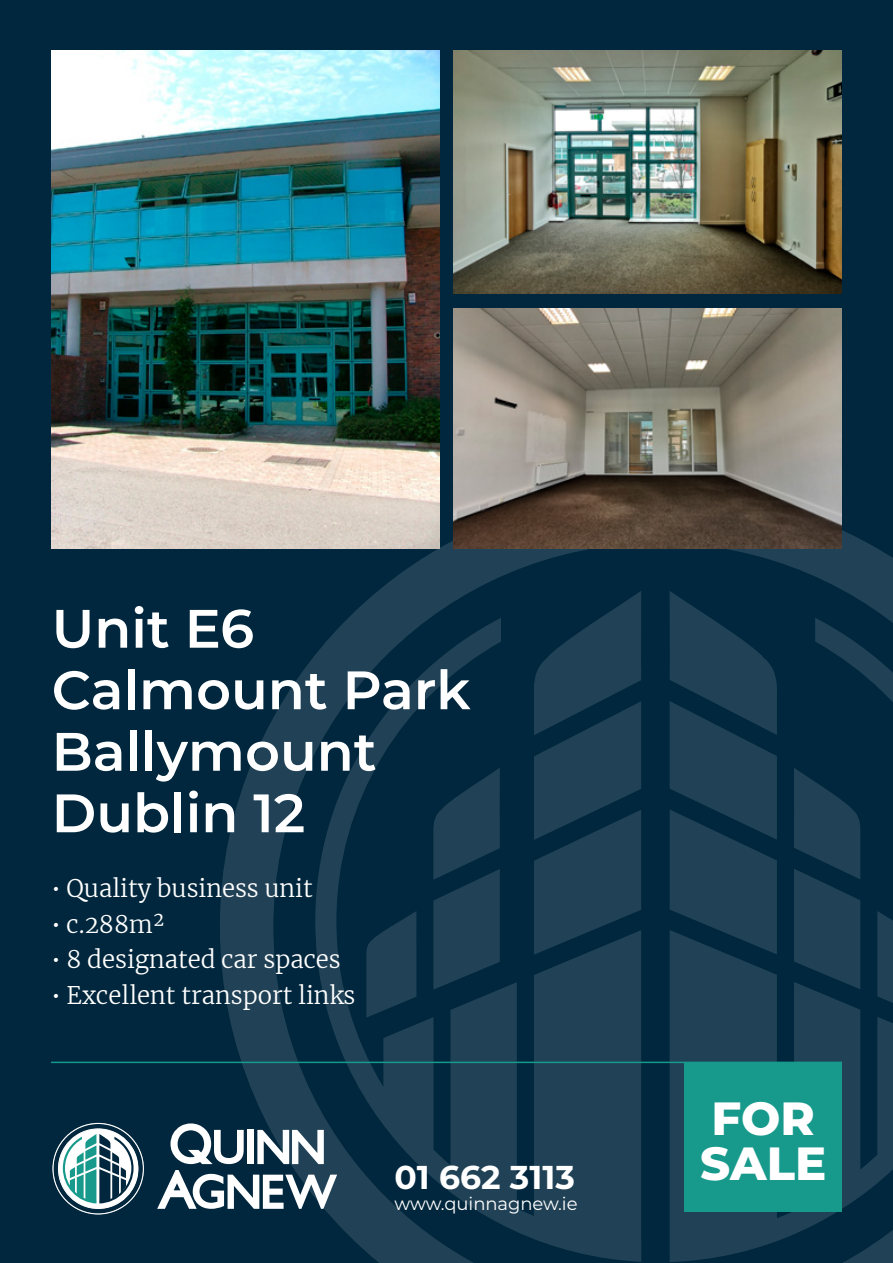
<style>
.page{position:relative;width:893px;height:1263px;background:#00273d}
.page>*{position:absolute;margin:0;border:0;box-sizing:border-box;transform-origin:0 0}
.t1{font:600 54px/61.5px "Montserrat";color:#fff}
.t2{font:800 46.5px "Montserrat";color:#fff}
.t3{font:700 33px "Montserrat";color:#fff}
.t4{font:300 24px "Merriweather";color:#fff}
.t5{font:18px "Montserrat";letter-spacing:-.005em;color:#fff}
</style>
<div class="page">
<svg style="left:220px;top:490px;width:673px;height:773px"></svg>
<svg style="left:534px;top:591px;width:107px;height:27px"></svg>
<svg style="left:315px;top:618px;width:326px;height:644px;fill:#214256"></svg>
<svg style="left:670px;top:591px;width:107px;height:27px"></svg>
<svg style="left:670px;top:618px;width:223px;height:644px;fill:#214256"></svg>
<img style="left:51px;top:51px;width:388px;height:498px">
<svg style="left:157px;top:1170px;width:180px;height:39px"></svg>
<div style="left:247px;top:1130px;width:7px;height:34px;background:#fff"></div>
<svg style="left:257px;top:1130px;width:67px;height:34px;background:#95a5ae"></svg>
<svg style="left:171px;top:1123px;width:73px;height:41px"></svg>
<svg style="left:52px;top:1123px;width:92px;height:91px"></svg>
<div style="left:685px;top:1063px;width:157px;height:149px;background:#17998c"></div>
<hr style="left:51px;top:1061px;width:791px;height:2px;background:#17998c">
<img style="left:454px;top:51px;width:388px;height:242px">
<img style="left:454px;top:308px;width:388px;height:241px">
<h1 class="t1" style="left:52px;top:595px;width:420px">Unit E6<br>Calmount Park<br>Ballymount<br>Dublin 12</h1>
<p class="t4" style="left:51px;top:871px;width:263px">• Quality business unit</p>
<p class="t4" style="left:51px;top:907px;width:115px">• c.288m²</p>
<p class="t4" style="left:51px;top:943px;width:291px">• 8 designated car spaces</p>
<p class="t4" style="left:51px;top:979px;width:306px">• Excellent transport links</p>
<h3 class="t3" style="left:395px;top:1154px;width:182px">01 662 3113</h3>
<p class="t5" style="left:395px;top:1191px;width:184px">www.quinnagnew.ie</p>
<h2 class="t2" style="left:712px;top:1084px;width:105px">FOR</h2>
<h2 class="t2" style="left:700px;top:1129px;width:128px">SALE</h2>
</div>
